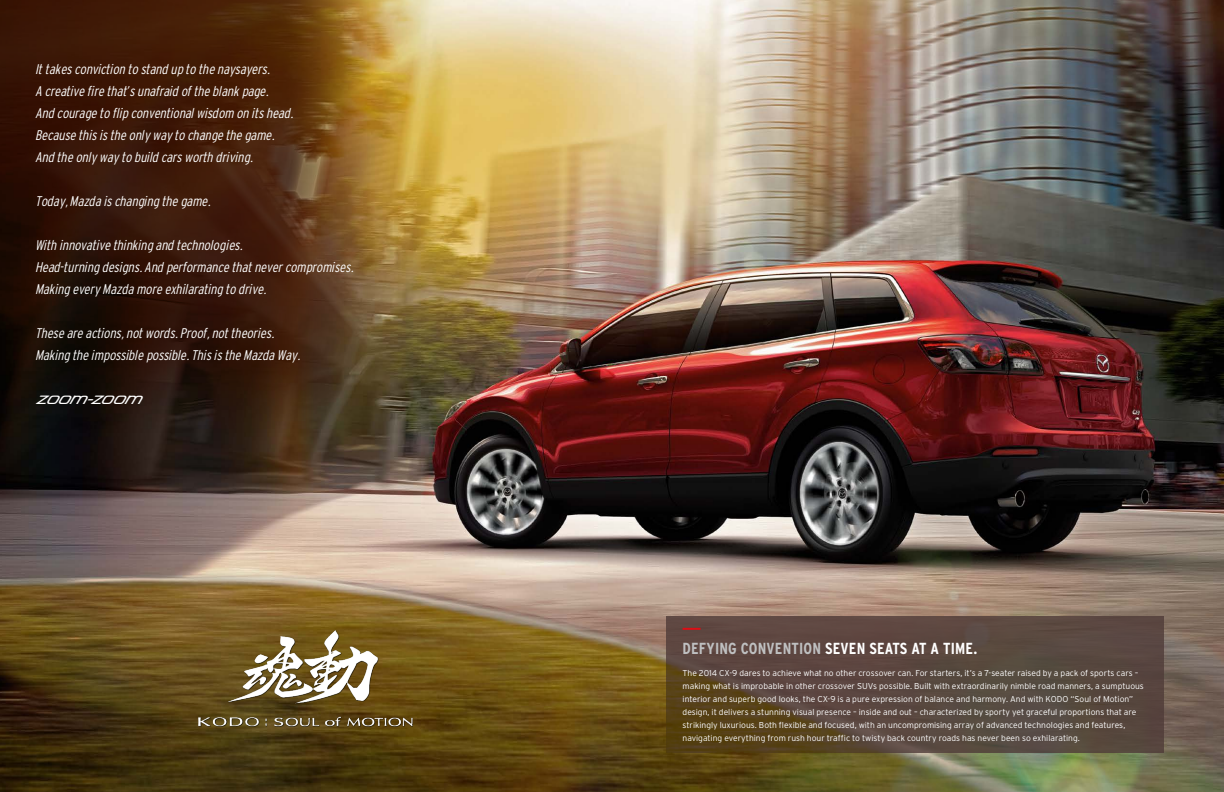
<style>
.page{position:relative;width:1224px;height:792px;background:#fff}
.page>*{position:absolute;margin:0;border:0;box-sizing:border-box;transform-origin:0 0}
.t1{font:700 condensed 16px "Interstate";letter-spacing:.01em;color:#fff}
.t2{font:italic 300 condensed 14px/22px "Interstate";letter-spacing:-.01em;color:#fff}
.t3{font:12px "Mazda";color:#fff}
.t4{font:300 8.5px/13px "Interstate";color:#fff}
.s1{color:#bfc0c1}
</style>
<div class="page">
<img style="left:0;top:0;width:1224px;height:792px">
<img style="left:174px;top:610px;width:265px;height:148px">
<img style="left:0;top:0;width:379px;height:444px">
<svg style="left:666px;top:616px;width:498px;height:136px;background:#59473a"></svg>
<svg style="left:683px;top:628px;width:18px;height:2px"></svg>
<p class="t2" style="left:36px;top:58px;width:259px">It takes conviction to stand up to the naysayers.<br>A creative fire that’s unafraid of the blank page.<br>And courage to flip conventional wisdom on its head.<br>Because this is the only way to change the game.<br>And the only way to build cars worth driving.</p>
<h2 class="t2" style="left:36px;top:190px;width:176px">Today, Mazda is changing the game.</h2>
<h2 class="t2" style="left:36px;top:234px;width:319px">With innovative thinking and technologies.<br>Head-turning designs. And performance that never compromises.<br>Making every Mazda more exhilarating to drive.</h2>
<h2 class="t2" style="left:36px;top:322px;width:266px">These are actions, not words. Proof, not theories.<br>Making the impossible possible. This is the Mazda Way.</h2>
<h3 class="t3" style="left:38px;top:393px;width:106px">ZOO}-ZOO}</h3>
<h1 class="t1" style="left:683px;top:639px;width:296px"><span class="s1">DEFYING CONVENTION</span> SEVEN SEATS AT A TIME.</h1>
<p class="t4" style="left:683px;top:666px;width:463px">The 2014 CX-9 dares to achieve what no other crossover can. For starters, it’s a 7-seater raised by a pack of sports cars – making what is improbable in other crossover SUVs possible. Built with extraordinarily nimble road manners, a sumptuous interior and superb good looks, the CX-9 is a pure expression of balance and harmony. And with KODO “Soul of Motion” design, it delivers a stunning visual presence – inside and out – characterized by sporty yet graceful proportions that are strikingly luxurious. Both flexible and focused, with an uncompromising array of advanced technologies and features, navigating everything from rush hour traffic to twisty back country roads has never been so exhilarating.</p>
</div>
